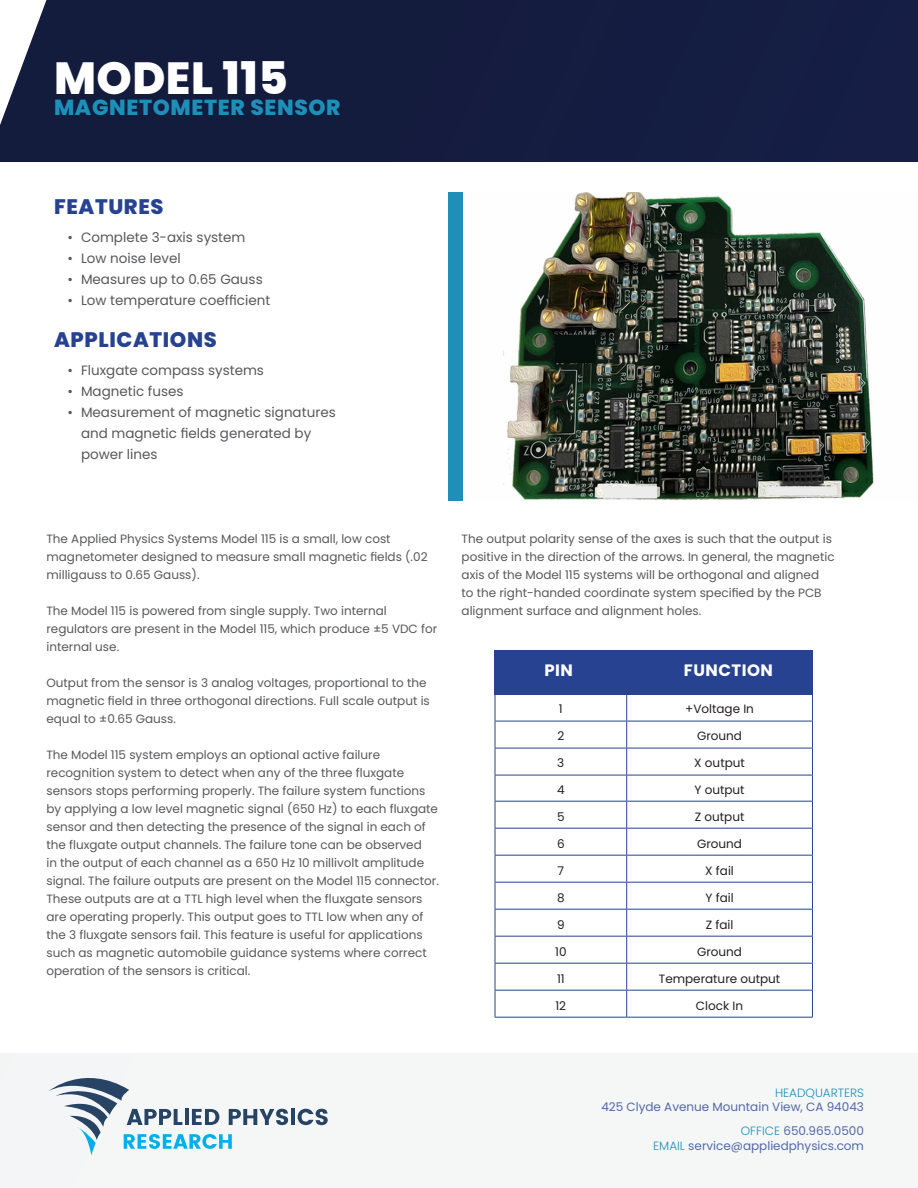
<style>
.page{position:relative;width:918px;height:1188px;background:#fff}
.page>*{position:absolute;margin:0;border:0;box-sizing:border-box;transform-origin:0 0}
.t1{font:800 45px "Poppins";letter-spacing:.01em;color:#fff}
.t2{font:800 21.75px "Poppins";letter-spacing:.03em;color:#1e8fb9}
.t3{font:800 21px "Poppins";letter-spacing:.03em;color:#264291}
.t4{font:700 16.5px "Poppins";letter-spacing:.03em;color:#fff}
.t5{font:13.5px/21px "Poppins";color:#57585a}
.t6{font:12px/18px "Poppins";color:#57585a}
.t7{font:12px "Poppins";color:#231f20}
.t8{font:12px "Poppins";color:#5268a7}
.t9{font:300 12px "Poppins";color:#1e8fb9}
.s1{font-weight:300;color:#1e8fb9}
</style>
<div class="page">
<div style="left:449px;top:192px;width:469px;height:309px;background:#1e8fb9"></div>
<img style="left:464px;top:192px;width:454px;height:309px">
<div style="left:0;top:0;width:918px;height:162px;background:#141c3f"></div>
<svg style="left:0;top:0;width:46px;height:125px"></svg>
<div style="left:0;top:1053px;width:918px;height:135px;background:#f5f7f7"></div>
<hr style="left:291px;top:1109px;width:4px;height:16px;background:#284465">
<svg style="left:298px;top:1109px;width:30px;height:16px"></svg>
<svg style="left:49px;top:1078px;width:239px;height:78px"></svg>
<div style="left:495px;top:651px;width:318px;height:44px;background:#264291"></div>
<hr style="left:495px;top:721px;width:132px;height:1px;background:#264291">
<hr style="left:627px;top:721px;width:186px;height:1px;background:#264291">
<hr style="left:495px;top:748px;width:132px;height:1px;background:#264291">
<hr style="left:627px;top:748px;width:186px;height:1px;background:#264291">
<svg style="left:495px;top:695px;width:1px;height:322px"></svg>
<hr style="left:495px;top:775px;width:132px;height:1px;background:#264291">
<hr style="left:627px;top:775px;width:186px;height:1px;background:#264291">
<hr style="left:495px;top:801px;width:132px;height:1px;background:#264291">
<hr style="left:627px;top:801px;width:186px;height:1px;background:#264291">
<hr style="left:495px;top:828px;width:132px;height:1px;background:#264291">
<hr style="left:627px;top:828px;width:186px;height:1px;background:#264291">
<hr style="left:495px;top:855px;width:132px;height:1px;background:#264291">
<hr style="left:627px;top:855px;width:186px;height:1px;background:#264291">
<hr style="left:495px;top:882px;width:132px;height:1px;background:#264291">
<hr style="left:627px;top:882px;width:186px;height:1px;background:#264291">
<hr style="left:495px;top:909px;width:132px;height:1px;background:#264291">
<hr style="left:627px;top:909px;width:186px;height:1px;background:#264291">
<hr style="left:495px;top:936px;width:132px;height:1px;background:#264291">
<hr style="left:627px;top:936px;width:186px;height:1px;background:#264291">
<hr style="left:495px;top:963px;width:132px;height:1px;background:#264291">
<hr style="left:627px;top:963px;width:186px;height:1px;background:#264291">
<hr style="left:495px;top:990px;width:132px;height:1px;background:#264291">
<hr style="left:627px;top:990px;width:186px;height:1px;background:#264291">
<hr style="left:495px;top:1017px;width:132px;height:1px;background:#264291">
<hr style="left:627px;top:1017px;width:186px;height:1px;background:#264291">
<svg style="left:626px;top:695px;width:1px;height:322px"></svg>
<svg style="left:812px;top:695px;width:1px;height:322px"></svg>
<p class="t1" style="left:54px;top:52px;width:235px">MODEL 115</p>
<p class="t2" style="left:54px;top:95px;width:288px">MAGNETOMETER SENSOR</p>
<p class="t3" style="left:54px;top:195px;width:111px">FEATURES</p>
<p class="t5" style="left:68px;top:227px;width:180px">• Complete 3-axis system</p>
<p class="t5" style="left:68px;top:248px;width:115px">• Low noise level</p>
<p class="t5" style="left:68px;top:269px;width:197px">• Measures up to 0.65 Gauss</p>
<p class="t5" style="left:68px;top:290px;width:204px">• Low temperature coefficient</p>
<p class="t3" style="left:54px;top:327px;width:164px">APPLICATIONS</p>
<p class="t5" style="left:68px;top:359px;width:198px">• Fluxgate compass systems</p>
<p class="t5" style="left:68px;top:380px;width:117px">• Magnetic fuses</p>
<p class="t5" style="left:81px;top:401px;width:256px;text-indent:-14px">• Measurement of magnetic signatures and magnetic fields generated by power lines</p>
<p class="t6" style="left:46px;top:530px;width:383px">The Applied Physics Systems Model 115 is a small, low cost magnetometer designed to measure small magnetic fields (.02 milligauss to 0.65 Gauss).</p>
<p class="t6" style="left:46px;top:602px;width:392px">The Model 115 is powered from single supply. Two internal regulators are present in the Model 115, which produce ±5 VDC for internal use.</p>
<p class="t6" style="left:46px;top:674px;width:385px">Output from the sensor is 3 analog voltages, proportional to the magnetic field in three orthogonal directions. Full scale output is equal to ±0.65 Gauss.</p>
<p class="t6" style="left:46px;top:746px;width:393px">The Model 115 system employs an optional active failure recognition system to detect when any of the three fluxgate sensors stops performing properly. The failure system functions by applying a low level magnetic signal (650 Hz) to each fluxgate sensor and then detecting the presence of the signal in each of the fluxgate output channels. The failure tone can be observed</p>
<p class="t6" style="left:46px;top:854px;width:394px">in the output of each channel as a 650 Hz 10 millivolt amplitude signal. The failure outputs are present on the Model 115 connector.<br>These outputs are at a TTL high level when the fluxgate sensors are operating properly. This output goes to TTL low when any of the 3 fluxgate sensors fail. This feature is useful for applications such as magnetic automobile guidance systems where correct operation of the sensors is critical.</p>
<p class="t6" style="left:462px;top:530px;width:375px">The output polarity sense of the axes is such that the output is positive in the direction of the arrows. In general, the magnetic axis of the Model 115 systems will be orthogonal and aligned<br>to the right-handed coordinate system specified by the PCB alignment surface and alignment holes.</p>
<p class="t4" style="left:544px;top:660px;width:30px">PIN</p>
<p class="t4" style="left:684px;top:661px;width:91px">FUNCTION</p>
<p class="t7" style="left:559px;top:702px;width:5px">1</p>
<p class="t7" style="left:685px;top:702px;width:70px">+Voltage In</p>
<p class="t7" style="left:557px;top:729px;width:8px">2</p>
<p class="t7" style="left:697px;top:729px;width:46px">Ground</p>
<p class="t7" style="left:557px;top:756px;width:9px">3</p>
<p class="t7" style="left:694px;top:756px;width:52px">X output</p>
<p class="t7" style="left:557px;top:783px;width:9px">4</p>
<p class="t7" style="left:695px;top:783px;width:52px">Y output</p>
<p class="t7" style="left:557px;top:809px;width:9px">5</p>
<p class="t7" style="left:695px;top:809px;width:51px">Z output</p>
<p class="t7" style="left:557px;top:836px;width:9px">6</p>
<p class="t7" style="left:697px;top:836px;width:46px">Ground</p>
<p class="t7" style="left:558px;top:863px;width:8px">7</p>
<p class="t7" style="left:705px;top:863px;width:30px">X fail</p>
<p class="t7" style="left:557px;top:890px;width:9px">8</p>
<p class="t7" style="left:706px;top:890px;width:30px">Y fail</p>
<p class="t7" style="left:557px;top:917px;width:9px">9</p>
<p class="t7" style="left:706px;top:917px;width:29px">Z fail</p>
<p class="t7" style="left:555px;top:944px;width:13px">10</p>
<p class="t7" style="left:697px;top:944px;width:46px">Ground</p>
<p class="t7" style="left:557px;top:971px;width:9px">11</p>
<p class="t7" style="left:659px;top:971px;width:123px">Temperature output</p>
<p class="t7" style="left:555px;top:998px;width:12px">12</p>
<p class="t7" style="left:696px;top:998px;width:49px">Clock In</p>
<p class="t9" style="left:775px;top:1085px;width:90px">HEADQUARTERS</p>
<p class="t8" style="left:601px;top:1100px;width:264px">425 Clyde Avenue Mountain View, CA 94043</p>
<p class="t8" style="left:741px;top:1124px;width:125px"><span class="s1">OFFICE</span> 650.965.0500</p>
<p class="t8" style="left:653px;top:1139px;width:212px"><span class="s1">EMAIL</span> service@appliedphysics.com</p>
</div>
